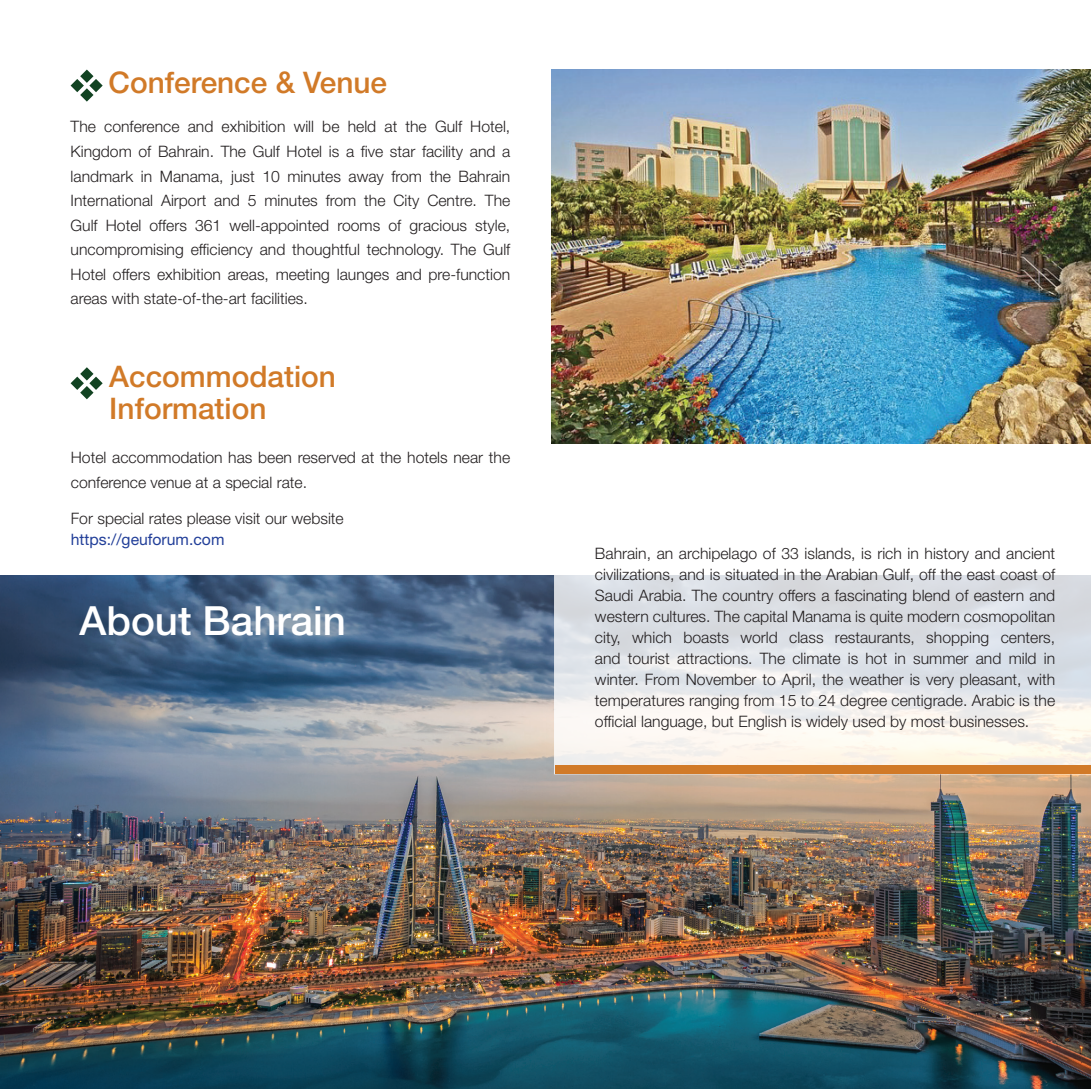
<style>
.page{position:relative;width:1091px;height:1089px;background:#fff}
.page>*{position:absolute;margin:0;border:0;box-sizing:border-box;transform-origin:0 0}
.t1{font:500 40.25px "Helvetica Neue LT Std";color:#fff}
.t2{font:500 29.75px/31.5px "Helvetica Neue LT Std";color:#d17a28}
.t3{font:300 15.75px/24.5px "Helvetica Neue LT Std";color:#231f20;text-align:justify}
.t4{font:15.75px "Helvetica Neue LT Std";color:#223f99}
</style>
<div class="page">
<img style="left:551px;top:69px;width:539px;height:374px">
<img style="left:0;top:576px;width:1090px;height:513px">
<svg style="left:554px;top:575px;width:536px;height:199px"></svg>
<div style="left:554px;top:765px;width:536px;height:8px;background:#d17a28"></div>
<svg style="left:71px;top:70px;width:32px;height:32px"></svg>
<svg style="left:71px;top:367px;width:32px;height:32px"></svg>
<h2 class="t2" style="left:108px;top:67px;width:280px">Conference &amp; Venue</h2>
<p class="t3" style="left:71px;top:114px;width:441px">The conference and exhibition will be held at the Gulf Hotel, Kingdom of Bahrain. The Gulf Hotel is a five star facility and a landmark in Manama, just 10 minutes away from the Bahrain International Airport and 5 minutes from the City Centre. The Gulf Hotel offers 361 well-appointed rooms of gracious style, uncompromising efficiency and thoughtful technology. The Gulf Hotel offers exhibition areas, meeting launges and pre-function areas with state-of-the-art facilities.</p>
<h2 class="t2" style="left:109px;top:360px;width:228px">Accommodation<br>Information</h2>
<p class="t3" style="left:71px;top:445px;width:441px">Hotel accommodation has been reserved at the hotels near the conference venue at a special rate.</p>
<p class="t3" style="left:71px;top:506px;width:274px">For special rates please visit our website</p>
<p class="t4" style="left:71px;top:530px;width:155px">https://geuforum.com</p>
<h1 class="t1" style="left:79px;top:596px;width:268px">About Bahrain</h1>
<p class="t3" style="left:595px;top:542px;width:462px;line-height:21px">Bahrain, an archipelago of 33 islands, is rich in history and ancient civilizations, and is situated in the Arabian Gulf, off the east coast of Saudi Arabia. The country offers a fascinating blend of eastern and western cultures. The capital Manama is quite modern cosmopolitan city, which boasts world class restaurants, shopping centers, and tourist attractions. The climate is hot in summer and mild in winter. From November to April, the weather is very pleasant, with temperatures ranging from 15 to 24 degree centigrade. Arabic is the official language, but English is widely used by most businesses.</p>
</div>
